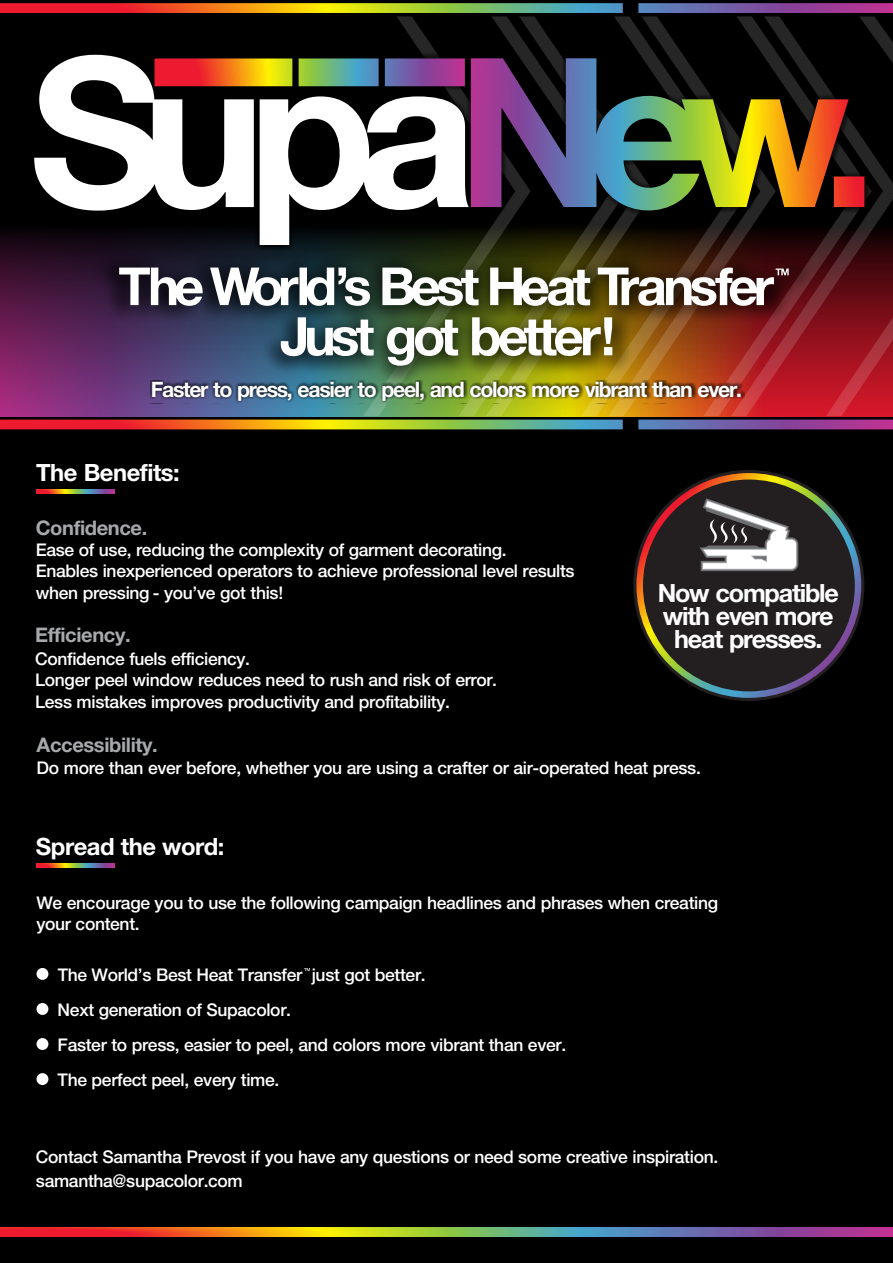
<style>
.page{position:relative;width:893px;height:1263px;background:#000}
.page>*{position:absolute;margin:0;border:0;box-sizing:border-box;transform-origin:0 0}
.t1{font:700 25.2px/23.1px "Helvetica Neue";letter-spacing:-.045em;color:#fff;text-align:center}
.t2{font:700 23.85px "Helvetica Neue";letter-spacing:-.02em;color:#fff}
.t3{font:700 21.3px "Helvetica Neue";letter-spacing:-.06em;color:#fff}
.t4{font:700 20.1px "Helvetica Neue";letter-spacing:-.02em;color:#a7a9ac}
.t5{font:500 17.55px/21.1px "Helvetica Neue";letter-spacing:-.02em;color:#fff}
</style>
<div class="page">
<svg style="left:0;top:1228px;width:893px;height:9px;background:#ae7d5f"></svg>
<svg style="left:0;top:416px;width:893px;height:14px"></svg>
<svg style="left:0;top:232px;width:363px;height:184px;background:#5f2e63"></svg>
<svg style="left:0;top:3px;width:893px;height:10px;background:#a9785a"></svg>
<svg style="left:0;top:420px;width:893px;height:9px;background:#ac7a5b"></svg>
<svg style="left:363px;top:16px;width:530px;height:400px"></svg>
<div style="left:82px;top:244px;width:744px;height:153px;background:#000;opacity:.84"></div>
<div style="left:29px;top:50px;width:840px;height:200px;background:#000;opacity:.98"></div>
<svg style="left:471px;top:58px;width:393px;height:167px"></svg>
<svg style="left:34px;top:55px;width:435px;height:190px"></svg>
<svg style="left:155px;top:58px;width:310px;height:28px;background:#a67358"></svg>
<img style="left:119px;top:268px;width:670px;height:98px">
<div style="left:150px;top:380px;width:594px;height:23px;background:#000;opacity:.84"></div>
<svg style="left:37px;top:489px;width:78px;height:5px"></svg>
<svg style="left:636px;top:473px;width:225px;height:225px"></svg>
<svg style="left:699px;top:498px;width:99px;height:73px;background:#807f80"></svg>
<svg style="left:37px;top:863px;width:78px;height:5px"></svg>
<div style="left:37px;top:968px;width:11px;height:12px;background:#fff;border-radius:50%"></div>
<div style="left:37px;top:1003px;width:11px;height:12px;background:#fff;border-radius:50%"></div>
<div style="left:37px;top:1038px;width:11px;height:12px;background:#fff;border-radius:50%"></div>
<div style="left:37px;top:1073px;width:11px;height:12px;background:#fff;border-radius:50%"></div>
<svg style="left:304px;top:968px;width:6px;height:3px"></svg>
<p class="t3" style="left:151px;top:376px;width:593px">Faster to press, easier to peel, and colors more vibrant than ever.</p>
<h2 class="t2" style="left:36px;top:458px;width:145px">The Benefits:</h2>
<p class="t4" style="left:36px;top:515px;width:113px">Confidence.</p>
<p class="t5" style="left:36px;top:539px;width:540px">Ease of use, reducing the complexity of garment decorating.<br>Enables inexperienced operators to achieve professional level results when pressing - you’ve got this!</p>
<p class="t4" style="left:35px;top:623px;width:97px">Efficiency.</p>
<p class="t5" style="left:35px;top:647px;width:463px;line-height:21.8px">Confidence fuels efficiency.<br>Longer peel window reduces need to rush and risk of error.<br>Less mistakes improves productivity and profitability.</p>
<h1 class="t1" style="left:658px;top:581px;width:183px">Now compatible with even more heat presses.</h1>
<p class="t4" style="left:37px;top:732px;width:123px">Accessibility.</p>
<p class="t5" style="left:37px;top:757px;width:666px">Do more than ever before, whether you are using a crafter or air-operated heat press.</p>
<h2 class="t2" style="left:36px;top:832px;width:190px">Spread the word:</h2>
<p class="t5" style="left:36px;top:891px;width:683px">We encourage you to use the following campaign headlines and phrases when creating your content.</p>
<p class="t5" style="left:58px;top:957px;width:510px;line-height:35px">The World’s Best Heat Transfer just got better.<br>Next generation of Supacolor.<br>Faster to press, easier to peel, and colors more vibrant than ever.<br>The perfect peel, every time.</p>
<p class="t5" style="left:36px;top:1144px;width:684px;line-height:24.2px">Contact Samantha Prevost if you have any questions or need some creative inspiration. samantha@supacolor.com</p>
</div>
